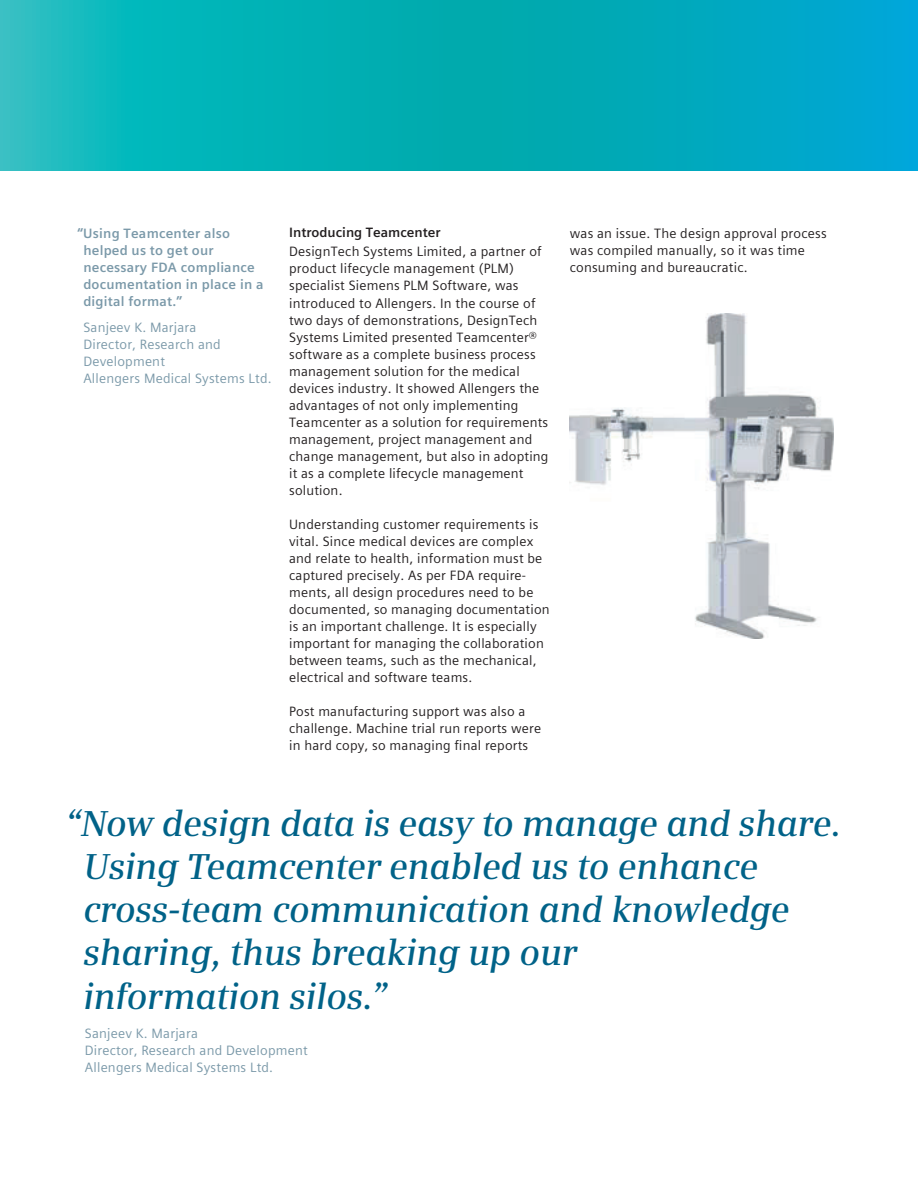
<style>
.page{position:relative;width:918px;height:1188px;background:#fff}
.page>*{position:absolute;margin:0;border:0;box-sizing:border-box;transform-origin:0 0}
.t1{font:italic 600 36px/43.2px "Siemens Serif";letter-spacing:-.01em;color:#006288}
.t2{font:13.5px/17px "Siemens Sans Global";letter-spacing:.015em;color:#231f20}
.t3{font:13.5px/17px "Siemens Sans Global";letter-spacing:.015em;color:#7b99a9}
.t4{font:700 13.5px/17px "Siemens Sans Global";letter-spacing:.015em;color:#7b99a9}
.t5{font:700 13.5px "Siemens Sans Global";color:#231f20}
</style>
<div class="page">
<svg style="left:0;top:0;width:918px;height:170px;background:#04aebb"></svg>
<img style="left:570px;top:314px;width:263px;height:325px">
<p class="t4" style="left:83px;top:225px;width:182px;text-indent:-6px">“Using Teamcenter also helped us to get our necessary FDA compliance documentation in place in a digital format.”</p>
<p class="t3" style="left:83px;top:319px;width:190px">Sanjeev K. Marjara<br>Director, Research and<br>Development<br>Allengers Medical Systems Ltd.</p>
<p class="t5" style="left:289px;top:222px;width:153px">Introducing Teamcenter</p>
<p class="t2" style="left:289px;top:243px;width:261px">DesignTech Systems Limited, a partner of product lifecycle management (PLM) specialist Siemens PLM Software, was introduced to Allengers. In the course of two days of demonstrations, DesignTech Systems Limited presented Teamcenter® software as a complete business process management solution for the medical devices industry. It showed Allengers the advantages of not only implementing Teamcenter as a solution for requirements management, project management and change management, but also in adopting it as a complete lifecycle management solution.</p>
<p class="t2" style="left:289px;top:516px;width:262px">Understanding customer requirements is vital. Since medical devices are complex and relate to health, information must be captured precisely. As per FDA require&shy;ments, all design procedures need to be documented, so managing documentation is an important challenge. It is especially important for managing the collaboration between teams, such as the mechanical, electrical and software teams.</p>
<p class="t2" style="left:289px;top:703px;width:254px">Post manufacturing support was also a challenge. Machine trial run reports were in hard copy, so managing final reports</p>
<p class="t2" style="left:570px;top:225px;width:258px">was an issue. The design approval process was compiled manually, so it was time consuming and bureaucratic.</p>
<h1 class="t1" style="left:83px;top:801px;width:760px;text-indent:-18px">“Now design data is easy to manage and share.<br>Using Teamcenter enabled us to enhance cross-team communication and knowledge sharing, thus breaking up our<br>information silos.”</h1>
<p class="t3" style="left:85px;top:1025px;width:224px">Sanjeev K. Marjara<br>Director, Research and Development<br>Allengers Medical Systems Ltd.</p>
</div>
